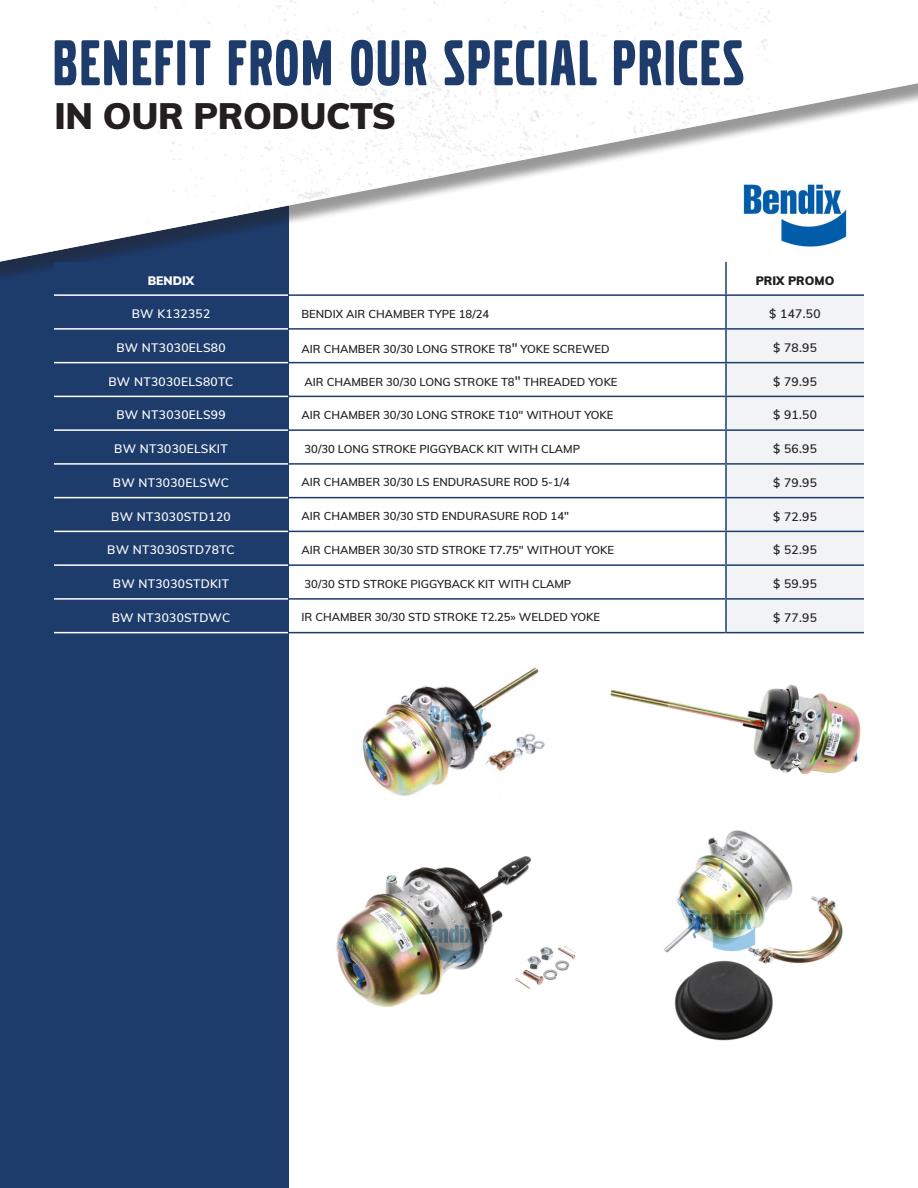
<style>
.page{position:relative;width:918px;height:1188px;background:#fff}
.page>*{position:absolute;margin:0;border:0;box-sizing:border-box;transform-origin:0 0}
.t1{font:67.5px "Volvo Broad Pro";letter-spacing:.035em;color:#1d3c6b}
.t2{font:900 36px "Muli";letter-spacing:-.01em;color:#231f20}
.t3{font:600 12px "Muli";letter-spacing:.025em;color:#fff}
.t4{font:600 12px "Muli";letter-spacing:.025em;color:#231f20}
.t5{font:900 12px "Muli";color:#231f20}
.t6{font:900 12px "Muli";color:#fff}
.t7{font:600 11.25px "Muli";color:#231f20}
.s1{font-size:13.5px}
</style>
<div class="page">
<div style="left:0;top:0;width:288px;height:1188px;background:#1d3c6b"></div>
<div style="left:0;top:0;width:918px;height:282px;background:#231f20;opacity:.25"></div>
<svg style="left:0;top:0;width:918px;height:264px"></svg>
<img style="left:610px;top:684px;width:251px;height:91px">
<img style="left:664px;top:830px;width:179px;height:211px">
<img style="left:362px;top:667px;width:183px;height:129px">
<img style="left:336px;top:856px;width:240px;height:151px">
<svg style="left:54px;top:262px;width:234px;height:370px"></svg>
<div style="left:726px;top:262px;width:138px;height:33px;background:#fff"></div>
<div style="left:727px;top:296px;width:137px;height:336px;background:#f2f3f4"></div>
<hr style="left:54px;top:294px;width:234px;height:2px;background:#fff">
<hr style="left:54px;top:328px;width:234px;height:2px;background:#fff">
<hr style="left:54px;top:362px;width:234px;height:1px;background:#fff">
<hr style="left:288px;top:294px;width:438px;height:2px;background:#1d3c6b">
<hr style="left:288px;top:328px;width:438px;height:2px;background:#1d3c6b">
<hr style="left:288px;top:362px;width:438px;height:1px;background:#1d3c6b">
<hr style="left:288px;top:396px;width:437px;height:1px;background:#1d3c6b">
<hr style="left:288px;top:429px;width:437px;height:2px;background:#1d3c6b">
<hr style="left:288px;top:463px;width:437px;height:2px;background:#1d3c6b">
<hr style="left:288px;top:497px;width:437px;height:1px;background:#1d3c6b">
<hr style="left:288px;top:531px;width:437px;height:1px;background:#1d3c6b">
<hr style="left:288px;top:564px;width:437px;height:2px;background:#1d3c6b">
<hr style="left:288px;top:598px;width:437px;height:2px;background:#1d3c6b">
<hr style="left:288px;top:632px;width:437px;height:1px;background:#1d3c6b">
<hr style="left:54px;top:396px;width:234px;height:1px;background:#fff">
<hr style="left:54px;top:429px;width:234px;height:2px;background:#fff">
<hr style="left:54px;top:463px;width:234px;height:2px;background:#fff">
<hr style="left:54px;top:497px;width:234px;height:1px;background:#fff">
<hr style="left:54px;top:531px;width:234px;height:1px;background:#fff">
<hr style="left:54px;top:564px;width:234px;height:2px;background:#fff">
<hr style="left:54px;top:598px;width:234px;height:2px;background:#fff">
<hr style="left:54px;top:632px;width:234px;height:1px;background:#fff">
<hr style="left:725px;top:262px;width:2px;height:32px;background:#1d3c6b">
<hr style="left:725px;top:296px;width:2px;height:32px;background:#1d3c6b">
<hr style="left:725px;top:330px;width:2px;height:32px;background:#1d3c6b">
<hr style="left:725px;top:363px;width:2px;height:33px;background:#1d3c6b">
<hr style="left:725px;top:397px;width:2px;height:32px;background:#1d3c6b">
<hr style="left:725px;top:431px;width:2px;height:32px;background:#1d3c6b">
<hr style="left:725px;top:465px;width:2px;height:32px;background:#1d3c6b">
<hr style="left:725px;top:498px;width:2px;height:33px;background:#1d3c6b">
<hr style="left:725px;top:532px;width:2px;height:32px;background:#1d3c6b">
<hr style="left:725px;top:566px;width:2px;height:32px;background:#1d3c6b">
<hr style="left:725px;top:600px;width:2px;height:32px;background:#1d3c6b">
<hr style="left:726px;top:294px;width:138px;height:2px;background:#1d3c6b">
<hr style="left:726px;top:328px;width:138px;height:2px;background:#1d3c6b">
<hr style="left:726px;top:362px;width:138px;height:1px;background:#1d3c6b">
<hr style="left:725px;top:396px;width:139px;height:1px;background:#1d3c6b">
<hr style="left:725px;top:429px;width:139px;height:2px;background:#1d3c6b">
<hr style="left:725px;top:463px;width:139px;height:2px;background:#1d3c6b">
<hr style="left:725px;top:497px;width:139px;height:1px;background:#1d3c6b">
<hr style="left:725px;top:531px;width:139px;height:1px;background:#1d3c6b">
<hr style="left:725px;top:564px;width:139px;height:2px;background:#1d3c6b">
<hr style="left:725px;top:598px;width:139px;height:2px;background:#1d3c6b">
<hr style="left:725px;top:632px;width:139px;height:1px;background:#1d3c6b">
<img style="left:743px;top:182px;width:104px;height:67px">
<p class="t1" style="left:53px;top:31px;width:692px">BENEFIT FROM OUR SPECIAL PRICES</p>
<p class="t2" style="left:55px;top:90px;width:343px">IN OUR PRODUCTS</p>
<p class="t6" style="left:148px;top:271px;width:48px">BENDIX</p>
<p class="t5" style="left:756px;top:271px;width:80px">PRIX PROMO</p>
<p class="t3" style="left:132px;top:305px;width:80px">BW K132352</p>
<p class="t7" style="left:302px;top:305px;width:189px">BENDIX AIR CHAMBER TYPE 18/24</p>
<p class="t4" style="left:769px;top:305px;width:53px">$ 147.50</p>
<p class="t3" style="left:116px;top:339px;width:111px">BW NT3030ELS80</p>
<p class="t7" style="left:302px;top:340px;width:310px">AIR CHAMBER 30/30 LONG STROKE T8<span class="s1">″</span> YOKE SCREWED</p>
<p class="t4" style="left:773px;top:339px;width:45px">$ 78.95</p>
<p class="t3" style="left:109px;top:372px;width:126px">BW NT3030ELS80TC</p>
<p class="t7" style="left:305px;top:374px;width:315px">AIR CHAMBER 30/30 LONG STROKE T8<span class="s1">″</span> THREADED YOKE</p>
<p class="t4" style="left:773px;top:372px;width:45px">$ 79.95</p>
<p class="t3" style="left:116px;top:406px;width:111px">BW NT3030ELS99</p>
<p class="t7" style="left:302px;top:407px;width:314px">AIR CHAMBER 30/30 LONG STROKE T10″ WITHOUT YOKE</p>
<p class="t4" style="left:773px;top:406px;width:45px">$ 91.50</p>
<p class="t3" style="left:114px;top:440px;width:115px">BW NT3030ELSKIT</p>
<p class="t7" style="left:305px;top:440px;width:277px">30/30 LONG STROKE PIGGYBACK KIT WITH CLAMP</p>
<p class="t4" style="left:773px;top:440px;width:45px">$ 56.95</p>
<p class="t3" style="left:113px;top:474px;width:118px">BW NT3030ELSWC</p>
<p class="t7" style="left:302px;top:474px;width:270px">AIR CHAMBER 30/30 LS ENDURASURE ROD 5-1/4</p>
<p class="t4" style="left:773px;top:474px;width:45px">$ 79.95</p>
<p class="t3" style="left:111px;top:507px;width:121px">BW NT3030STD120</p>
<p class="t7" style="left:302px;top:508px;width:269px">AIR CHAMBER 30/30 STD ENDURASURE ROD 14″</p>
<p class="t4" style="left:773px;top:507px;width:45px">$ 72.95</p>
<p class="t3" style="left:107px;top:541px;width:129px">BW NT3030STD78TC</p>
<p class="t7" style="left:302px;top:542px;width:314px">AIR CHAMBER 30/30 STD STROKE T7.75″ WITHOUT YOKE</p>
<p class="t4" style="left:773px;top:541px;width:45px">$ 52.95</p>
<p class="t3" style="left:113px;top:575px;width:118px">BW NT3030STDKIT</p>
<p class="t7" style="left:305px;top:575px;width:268px">30/30 STD STROKE PIGGYBACK KIT WITH CLAMP</p>
<p class="t4" style="left:773px;top:575px;width:45px">$ 59.95</p>
<p class="t3" style="left:112px;top:609px;width:120px">BW NT3030STDWC</p>
<p class="t7" style="left:302px;top:609px;width:300px">IR CHAMBER 30/30 STD STROKE T2.25» WELDED YOKE</p>
<p class="t4" style="left:773px;top:609px;width:45px">$ 77.95</p>
</div>
